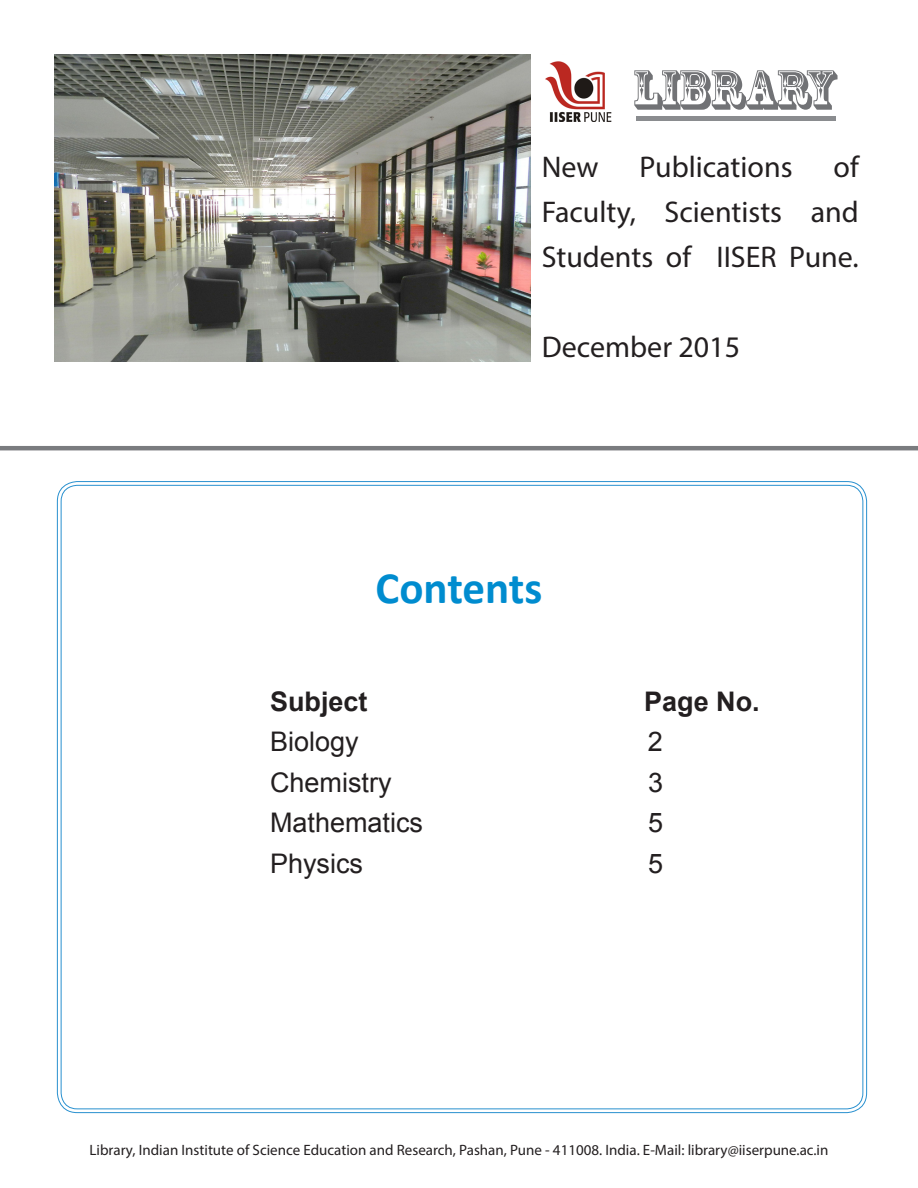
<style>
.page{position:relative;width:918px;height:1188px;background:#fff}
.page>*{position:absolute;margin:0;border:0;box-sizing:border-box;transform-origin:0 0}
.t1{font:52.5px "Rosewood Std";color:#717275}
.t2{font:700 45px "Calibri";color:#008ccf}
.t3{font:30px/45px "Myriad Pro";color:#231f20;text-align:justify}
.t4{font:27px "Arial";color:#231f20}
.t5{font:700 27px "Arial";color:#231f20}
.t6{font:15px "Myriad Pro";color:#231f20}
</style>
<div class="page">
<hr style="left:636px;top:117px;width:199px;height:4px;background:#8a8c8f">
<hr style="left:0;top:446px;width:918px;height:4px;background:#7a7c7f">
<img style="left:54px;top:54px;width:477px;height:308px">
<img style="left:546px;top:61px;width:66px;height:60px">
<p class="t1" style="left:633px;top:59px;width:205px">LIBRARY</p>
<p class="t3" style="left:542px;top:144px;width:319px;text-indent:292px">of Faculty, Scientists and Students of IISER Pune.</p>
<p class="t3" style="left:542px;top:144px;width:58px">New</p>
<p class="t3" style="left:640px;top:144px;width:154px">Publications</p>
<p class="t3" style="left:542px;top:324px;width:200px">December 2015</p>
<p class="t2" style="left:376px;top:559px;width:168px">Contents</p>
<p class="t5" style="left:270px;top:683px;width:99px">Subject</p>
<p class="t5" style="left:644px;top:683px;width:117px">Page No.</p>
<p class="t4" style="left:270px;top:724px;width:90px">Biology</p>
<p class="t4" style="left:648px;top:724px;width:17px">2</p>
<p class="t4" style="left:270px;top:764px;width:123px">Chemistry</p>
<p class="t4" style="left:648px;top:764px;width:17px">3</p>
<p class="t4" style="left:270px;top:805px;width:155px">Mathematics</p>
<p class="t4" style="left:648px;top:805px;width:17px">5</p>
<p class="t4" style="left:270px;top:845px;width:95px">Physics</p>
<p class="t4" style="left:648px;top:845px;width:17px">5</p>
<p class="t6" style="left:90px;top:1141px;width:740px">Library, Indian Institute of Science Education and Research, Pashan, Pune - 411008. India. E-Mail: library@iiserpune.ac.in</p>
</div>
